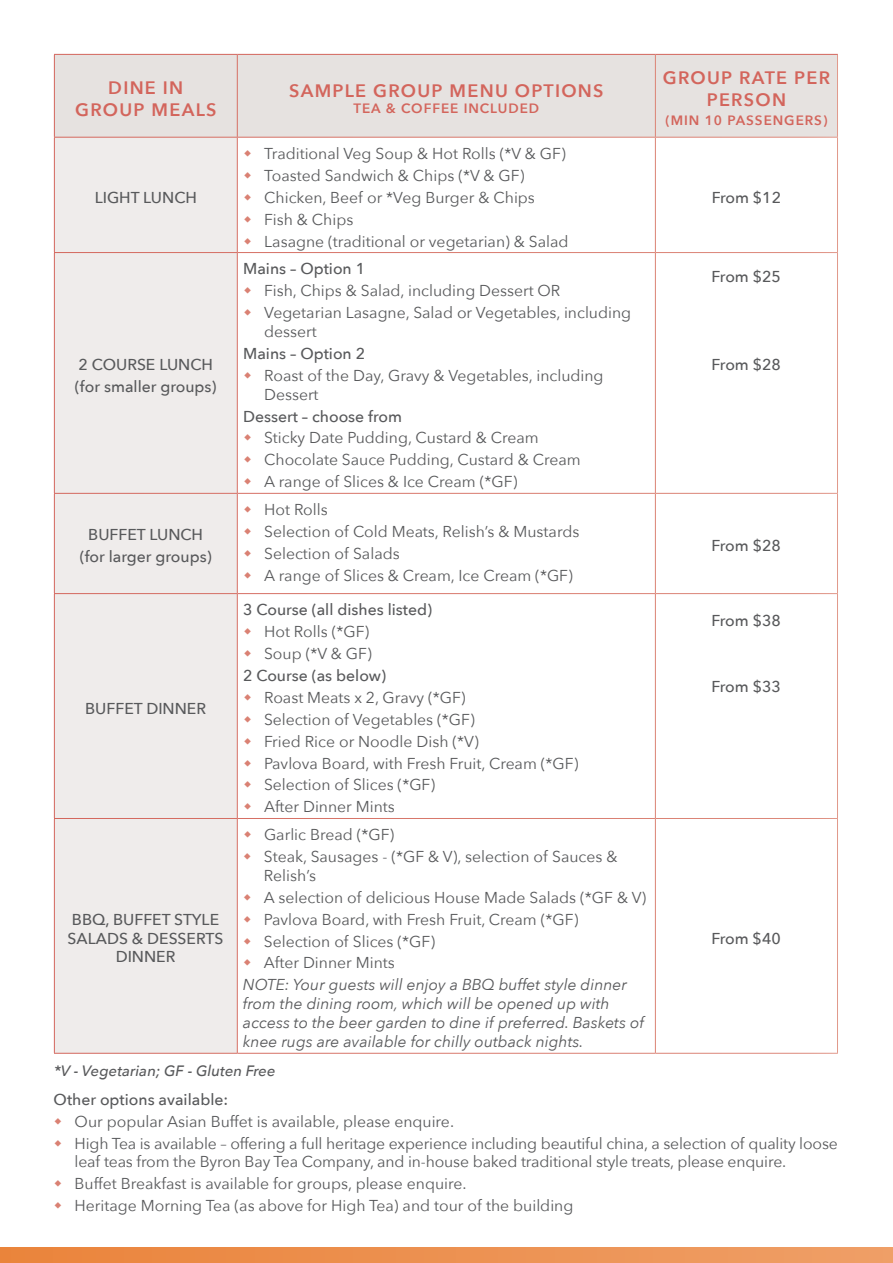
<style>
.page{position:relative;width:893px;height:1263px;background:#fff}
.page>*{position:absolute;margin:0;border:0;box-sizing:border-box;transform-origin:0 0}
.t1{font:600 18px/21.6px "Avenir Next";letter-spacing:.07em;color:#d3655c;text-align:center}
.t2{font:15.75px/21.9px "Avenir Next";color:#58595b}
.t3{font:500 15.75px/21.9px "Avenir Next";color:#58595b;text-align:center}
.t4{font:italic 15.75px/18.9px "Avenir Next";color:#58595b}
.t5{font:italic 500 15px "Avenir Next";color:#58595b}
.t6{font:600 13.5px "Avenir Next";letter-spacing:.07em;color:#d3655c}
</style>
<div class="page">
<div style="left:0;top:1247px;width:893px;height:16px;background:linear-gradient(to right,#ea843b,#ef9f67)"></div>
<div style="left:55px;top:55px;width:782px;height:82px;background:#e6e2e0"></div>
<div style="left:55px;top:138px;width:182px;height:915px;background:#efeceb"></div>
<hr style="left:54px;top:252px;width:183px;height:1px;background:#fff">
<hr style="left:54px;top:493px;width:183px;height:1px;background:#fff">
<hr style="left:54px;top:593px;width:183px;height:1px;background:#fff">
<hr style="left:54px;top:818px;width:183px;height:1px;background:#fff">
<hr style="left:54px;top:54px;width:183px;height:1px;background:#d3655c">
<hr style="left:54px;top:55px;width:1px;height:82px;background:#d3655c">
<hr style="left:237px;top:54px;width:418px;height:1px;background:#d3655c">
<hr style="left:655px;top:54px;width:183px;height:1px;background:#d3655c">
<hr style="left:237px;top:55px;width:1px;height:82px;background:#fff">
<hr style="left:655px;top:55px;width:1px;height:82px;background:#fff">
<p class="t1" style="left:75px;top:76px;width:143px">DINE IN<br>GROUP MEALS</p>
<p class="t1" style="left:289px;top:79px;width:316px">SAMPLE GROUP MENU OPTIONS</p>
<p class="t6" style="left:353px;top:97px;width:187px">TEA &amp; COFFEE INCLUDED</p>
<p class="t3" style="left:95px;top:186px;width:104px">LIGHT LUNCH</p>
<p class="t3" style="left:75px;top:353px;width:143px;text-align:left">2 COURSE LUNCH (for smaller groups)</p>
<p class="t3" style="left:80px;top:523px;width:133px">BUFFET LUNCH (for larger groups)</p>
<p class="t3" style="left:85px;top:697px;width:122px">BUFFET DINNER</p>
<p class="t3" style="left:68px;top:909px;width:157px;line-height:18.9px">BBQ, BUFFET STYLE<br>SALADS &amp; DESSERTS<br>DINNER</p>
<p class="t2" style="left:264px;top:142px;width:306px">Traditional Veg Soup &amp; Hot Rolls (*V &amp; GF)<br>Toasted Sandwich &amp; Chips (*V &amp; GF)<br>Chicken, Beef or *Veg Burger &amp; Chips<br>Fish &amp; Chips<br>Lasagne (traditional or vegetarian) &amp; Salad</p>
<p class="t3" style="left:243px;top:257px;width:123px">Mains – Option 1</p>
<p class="t2" style="left:264px;top:279px;width:368px">Fish, Chips &amp; Salad, including Dessert OR<br>Vegetarian Lasagne, Salad or Vegetables, including</p>
<p class="t2" style="left:264px;top:320px;width:54px">dessert</p>
<p class="t3" style="left:243px;top:342px;width:123px">Mains – Option 2</p>
<p class="t2" style="left:264px;top:365px;width:341px;line-height:18.9px">Roast of the Day, Gravy &amp; Vegetables, including<br>Dessert</p>
<p class="t3" style="left:243px;top:405px;width:160px">Dessert – choose from</p>
<p class="t2" style="left:264px;top:426px;width:318px">Sticky Date Pudding, Custard &amp; Cream<br>Chocolate Sauce Pudding, Custard &amp; Cream<br>A range of Slices &amp; Ice Cream (*GF)</p>
<p class="t2" style="left:264px;top:498px;width:317px">Hot Rolls<br>Selection of Cold Meats, Relish’s &amp; Mustards<br>Selection of Salads<br>A range of Slices &amp; Cream, Ice Cream (*GF)</p>
<p class="t3" style="left:243px;top:598px;width:190px">3 Course (all dishes listed)</p>
<p class="t2" style="left:264px;top:620px;width:109px">Hot Rolls (*GF)<br>Soup (*V &amp; GF)</p>
<p class="t3" style="left:243px;top:664px;width:145px">2 Course (as below)</p>
<p class="t2" style="left:264px;top:686px;width:316px">Roast Meats x 2, Gravy (*GF)<br>Selection of Vegetables (*GF)<br>Fried Rice or Noodle Dish (*V)<br>Pavlova Board, with Fresh Fruit, Cream (*GF)<br>Selection of Slices (*GF)<br>After Dinner Mints</p>
<p class="t2" style="left:264px;top:823px;width:355px">Garlic Bread (*GF)<br>Steak, Sausages - (*GF &amp; V), selection of Sauces &amp;</p>
<p class="t2" style="left:264px;top:864px;width:384px">Relish’s<br>A selection of delicious House Made Salads (*GF &amp; V)<br>Pavlova Board, with Fresh Fruit, Cream (*GF)<br>Selection of Slices (*GF)<br>After Dinner Mints</p>
<p class="t4" style="left:243px;top:975px;width:403px">NOTE: Your guests will enjoy a BBQ buffet style dinner from the dining room, which will be opened up with access to the beer garden to dine if preferred. Baskets of knee rugs are available for chilly outback nights.</p>
<p class="t5" style="left:54px;top:1058px;width:223px">*V - Vegetarian; GF - Gluten Free</p>
<p class="t1" style="left:663px;top:67px;width:169px">GROUP RATE PER<br>PERSON</p>
<p class="t6" style="left:665px;top:109px;width:164px">(MIN 10 PASSENGERS)</p>
<p class="t3" style="left:712px;top:186px;width:71px">From $12</p>
<p class="t3" style="left:712px;top:265px;width:71px">From $25</p>
<p class="t3" style="left:712px;top:353px;width:71px">From $28</p>
<p class="t3" style="left:712px;top:534px;width:71px">From $28</p>
<p class="t3" style="left:711px;top:609px;width:71px">From $38</p>
<p class="t3" style="left:711px;top:675px;width:71px">From $33</p>
<p class="t3" style="left:711px;top:926px;width:71px">From $40</p>
<p class="t3" style="left:54px;top:1088px;width:176px">Other options available:</p>
<p class="t2" style="left:75px;top:1109px;width:765px">Our popular Asian Buffet is available, please enquire.<br>High Tea is available – offering a full heritage experience including beautiful china, a selection of quality loose</p>
<p class="t2" style="left:75px;top:1150px;width:713px">leaf teas from the Byron Bay Tea Company, and in-house baked traditional style treats, please enquire.<br>Buffet Breakfast is available for groups, please enquire.<br>Heritage Morning Tea (as above for High Tea) and tour of the building</p>
</div>
